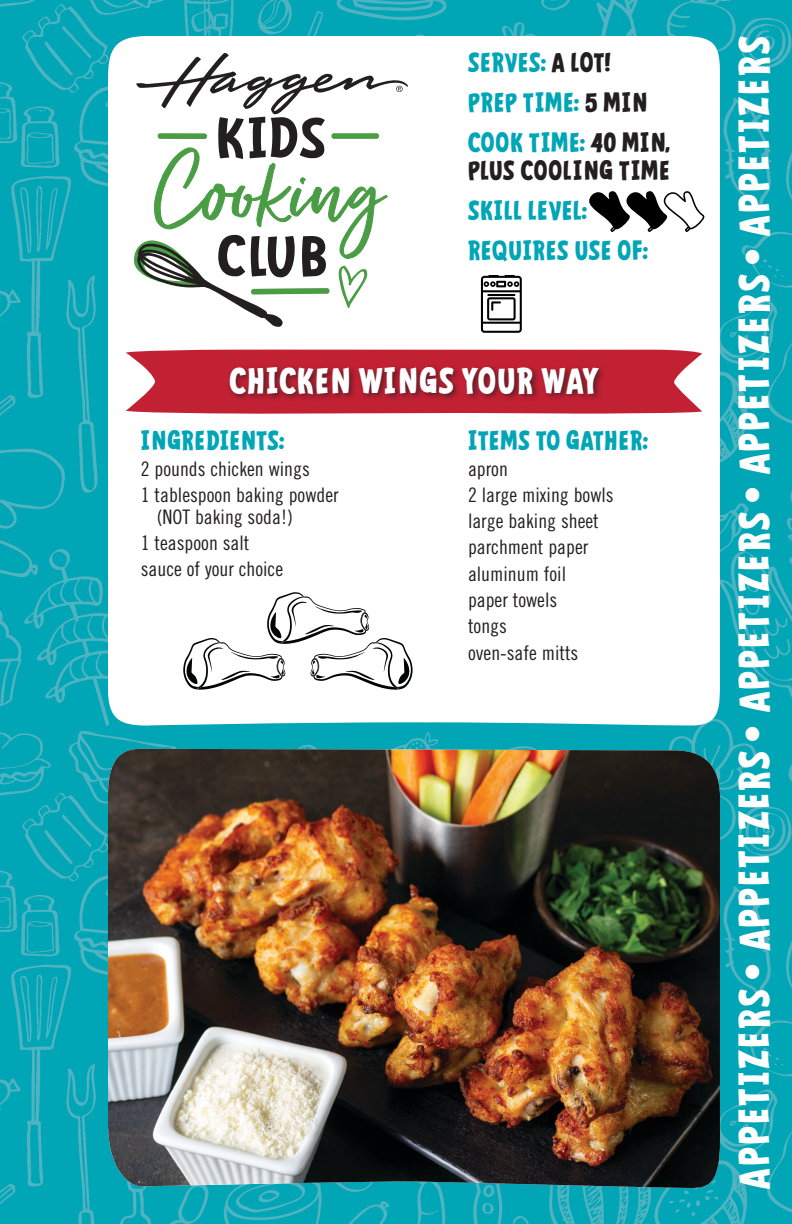
<style>
.page{position:relative;width:792px;height:1224px;background:#fff}
.page>*{position:absolute;margin:0;border:0;box-sizing:border-box;transform-origin:0 0}
.t1{font:52px "Mindflyers";letter-spacing:.005em;color:#231f20;scale:1.1 1}
.t2{font:700 38px "Mindflyers";letter-spacing:.06em;color:#fff}
.Recipe_Title{font:700 32px "Mindflyers";letter-spacing:.03em;color:#fff}
.Serves_Time{font:700 24px "Mindflyers";letter-spacing:.035em;color:#00a5b6}
.Serves_Time-2{font:700 24px/28px "Mindflyers";letter-spacing:.035em;color:#231f20}
.Box_Headers{font:700 24px "Mindflyers";letter-spacing:.035em;color:#00a5b6}
.Ingredients{font:20px/22px "Trade Gothic LT Std Cn 18";color:#231f20}
.s1{color:#231f20}
.s2{color:#00a5b6}
</style>
<div class="page">
<img style="left:0;top:0;width:792px;height:719px">
<img style="left:0;top:719px;width:792px;height:505px">
<svg style="left:108px;top:36px;width:613px;height:690px"></svg>
<img style="left:108px;top:749px;width:612px;height:439px">
<svg style="left:136px;top:53px;width:272px;height:62px"></svg>
<svg style="left:157px;top:133px;width:51px;height:6px"></svg>
<svg style="left:330px;top:133px;width:50px;height:6px"></svg>
<svg style="left:134px;top:148px;width:254px;height:179px"></svg>
<svg style="left:126px;top:350px;width:576px;height:64px;background:#c83748"></svg>
<div style="left:227px;top:365px;width:379px;height:37px;background:#231f20;opacity:.65"></div>
<svg style="left:481px;top:275px;width:41px;height:58px"></svg>
<svg style="left:589px;top:191px;width:115px;height:41px"></svg>
<svg style="left:180px;top:589px;width:236px;height:104px"></svg>
<p class="t1" style="left:216px;top:106px;width:102px">KIDS</p>
<p class="t1" style="left:217px;top:224px;width:103px">Club</p>
<p class="Serves_Time" style="left:468px;top:48px;width:145px">SERVES: <span class="s1">A LOT!</span></p>
<p class="Serves_Time" style="left:468px;top:88px;width:181px">PREP TIME: <span class="s1">5 MIN</span></p>
<p class="Serves_Time-2" style="left:468px;top:129px;width:203px"><span class="s2">COOK TIME:</span> 40 MIN,<br>PLUS COOLING TIME</p>
<p class="Serves_Time" style="left:468px;top:195px;width:120px">SKILL LEVEL:</p>
<p class="Serves_Time" style="left:468px;top:235px;width:181px">REQUIRES USE OF:</p>
<p class="Recipe_Title" style="left:229px;top:360px;width:371px">CHICKEN WINGS YOUR WAY</p>
<p class="Box_Headers" style="left:141px;top:425px;width:145px">INGREDIENTS:</p>
<p class="Ingredients" style="left:141px;top:457px;width:171px">2 pounds chicken wings</p>
<p class="Ingredients" style="left:157px;top:484px;width:183px;text-indent:-16px">1 tablespoon baking powder (NOT baking soda!)</p>
<p class="Ingredients" style="left:141px;top:532px;width:110px">1 teaspoon salt</p>
<p class="Ingredients" style="left:141px;top:558px;width:144px">sauce of your choice</p>
<p class="Box_Headers" style="left:468px;top:425px;width:181px">ITEMS TO GATHER:</p>
<p class="Ingredients" style="left:468px;top:457px;width:41px">apron</p>
<p class="Ingredients" style="left:468px;top:484px;width:147px">2 large mixing bowls</p>
<p class="Ingredients" style="left:468px;top:510px;width:132px">large baking sheet</p>
<p class="Ingredients" style="left:468px;top:536px;width:122px">parchment paper</p>
<p class="Ingredients" style="left:468px;top:562px;width:100px">aluminum foil</p>
<p class="Ingredients" style="left:468px;top:589px;width:91px">paper towels</p>
<p class="Ingredients" style="left:468px;top:615px;width:40px">tongs</p>
<p class="Ingredients" style="left:468px;top:641px;width:112px">oven-safe mitts</p>
<h2 class="t2" style="left:730px;top:1189px;width:1155px;rotate:-90deg">Appetizers • Appetizers • Appetizers • Appetizers • Appetizers</h2>
</div>
